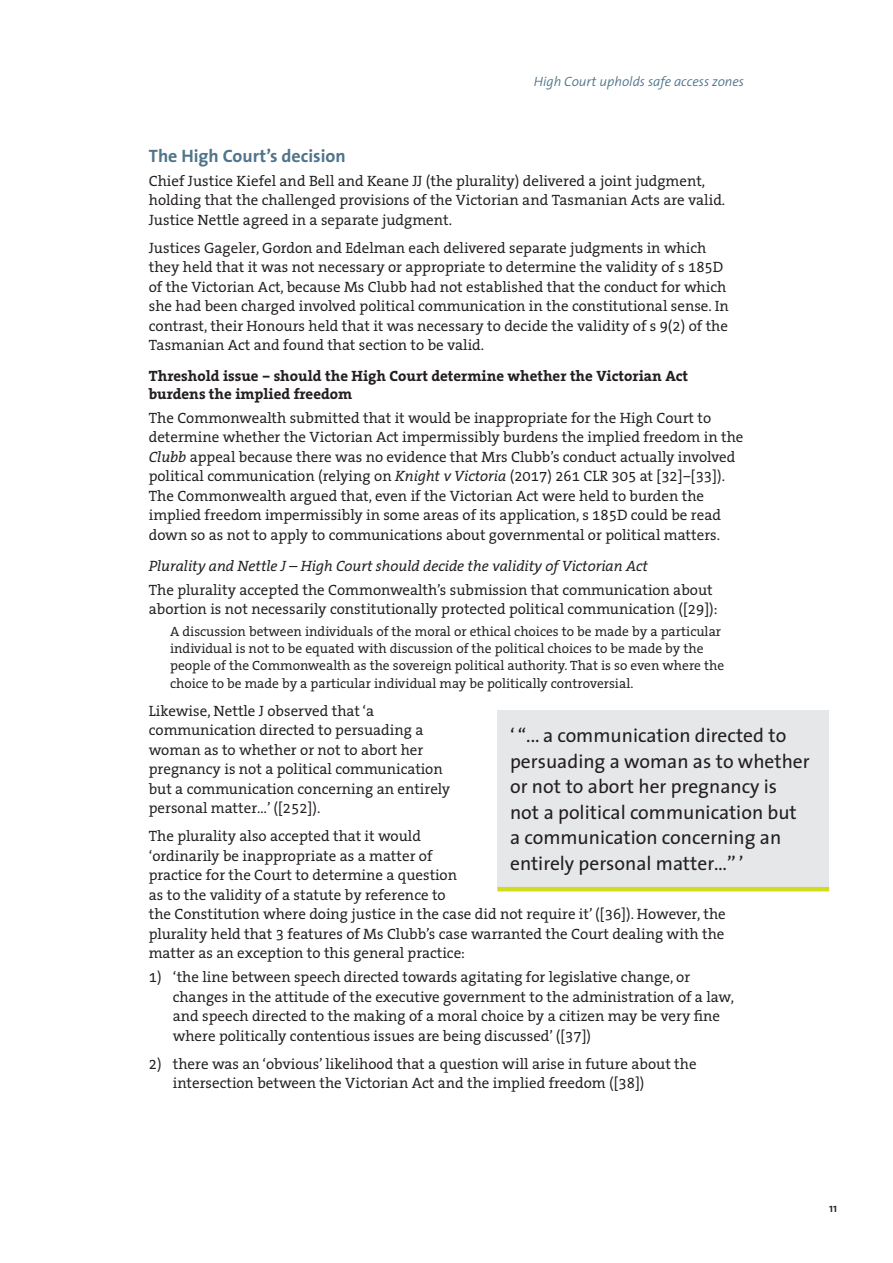
<style>
.page{position:relative;width:893px;height:1263px;background:#fff}
.page>*{position:absolute;margin:0;border:0;box-sizing:border-box;transform-origin:0 0}
.t1{font:19.5px/25.5px "The Sans";color:#231f20}
.t2{font:700 18px "The Sans";color:#50748a}
.t3{font:15px/19.5px "The Serif Office";color:#231f20}
.t4{font:700 15px/18px "The Serif Office";color:#231f20}
.t5{font:italic 15px "The Serif Office";color:#231f20}
.t6{font:13.5px/17.2px "The Serif Office";color:#231f20}
.t7{font:italic 300 13.5px "The Sans";color:#50748a}
.t8{font:600 12px "The Sans";color:#231f20}
.s1{font-style:italic}
</style>
<div class="page">
<div style="left:497px;top:710px;width:332px;height:179px;background:#e6e7e9"></div>
<hr style="left:497px;top:887px;width:332px;height:4px;background:#d2db20">
<p class="t7" style="left:534px;top:71px;width:212px">High Court upholds safe access zones</p>
<p class="t2" style="left:149px;top:141px;width:199px">The High Court’s decision</p>
<p class="t3" style="left:149px;top:170px;width:578px">Chief Justice Kiefel and Bell and Keane JJ (the plurality) delivered a joint judgment, holding that the challenged provisions of the Victorian and Tasmanian Acts are valid.<br>Justice Nettle agreed in a separate judgment.</p>
<p class="t3" style="left:149px;top:237px;width:582px">Justices Gageler, Gordon and Edelman each delivered separate judgments in which they held that it was not necessary or appropriate to determine the validity of s 185D of the Victorian Act, because Ms Clubb had not established that the conduct for which she had been charged involved political communication in the constitutional sense. In contrast, their Honours held that it was necessary to decide the validity of s 9(2) of the Tasmanian Act and found that section to be valid.</p>
<p class="t4" style="left:149px;top:366px;width:541px">Threshold issue – should the High Court determine whether the Victorian Act burdens the implied freedom</p>
<p class="t3" style="left:149px;top:407px;width:596px">The Commonwealth submitted that it would be inappropriate for the High Court to determine whether the Victorian Act impermissibly burdens the implied freedom in the <span class="s1">Clubb</span> appeal because there was no evidence that Mrs Clubb’s conduct actually involved political communication (relying on <span class="s1">Knight v Victoria</span> (2017) 261 CLR 305 at [32]–[33]).<br>The Commonwealth argued that, even if the Victorian Act were held to burden the implied freedom impermissibly in some areas of its application, s 185D could be read down so as not to apply to communications about governmental or political matters.</p>
<p class="t5" style="left:149px;top:556px;width:501px">Plurality and Nettle J – High Court should decide the validity of Victorian Act</p>
<p class="t3" style="left:149px;top:580px;width:570px">The plurality accepted the Commonwealth’s submission that communication about abortion is not necessarily constitutionally protected political communication ([29]):</p>
<p class="t6" style="left:170px;top:622px;width:556px">A discussion between individuals of the moral or ethical choices to be made by a particular individual is not to be equated with discussion of the political choices to be made by the people of the Commonwealth as the sovereign political authority. That is so even where the choice to be made by a particular individual may be politically controversial.</p>
<p class="t3" style="left:149px;top:700px;width:303px">Likewise, Nettle J observed that ‘a communication directed to persuading a woman as to whether or not to abort her pregnancy is not a political communication but a communication concerning an entirely personal matter…’ ([252]).</p>
<p class="t3" style="left:149px;top:826px;width:578px">The plurality also accepted that it would<br>‘ordinarily be inappropriate as a matter of<br>practice for the Court to determine a question<br>as to the validity of a statute by reference to<br>the Constitution where doing justice in the case did not require it’ ([36]). However, the plurality held that 3 features of Ms Clubb’s case warranted the Court dealing with the matter as an exception to this general practice:</p>
<p class="t3" style="left:173px;top:967px;width:563px;text-indent:-24px">1) ‘the line between speech directed towards agitating for legislative change, or changes in the attitude of the executive government to the administration of a law, and speech directed to the making of a moral choice by a citizen may be very fine where politically contentious issues are being discussed’ ([37])</p>
<p class="t3" style="left:173px;top:1053px;width:525px;text-indent:-24px">2) there was an ‘obvious’ likelihood that a question will arise in future about the intersection between the Victorian Act and the implied freedom ([38])</p>
<h1 class="t1" style="left:510px;top:722px;width:301px">‘ ‘‘... a communication directed to persuading a woman as to whether or not to abort her pregnancy is not a political communication but a communication concerning an entirely personal matter…’’ ’</h1>
<p class="t8" style="left:829px;top:1198px;width:10px">11</p>
</div>
